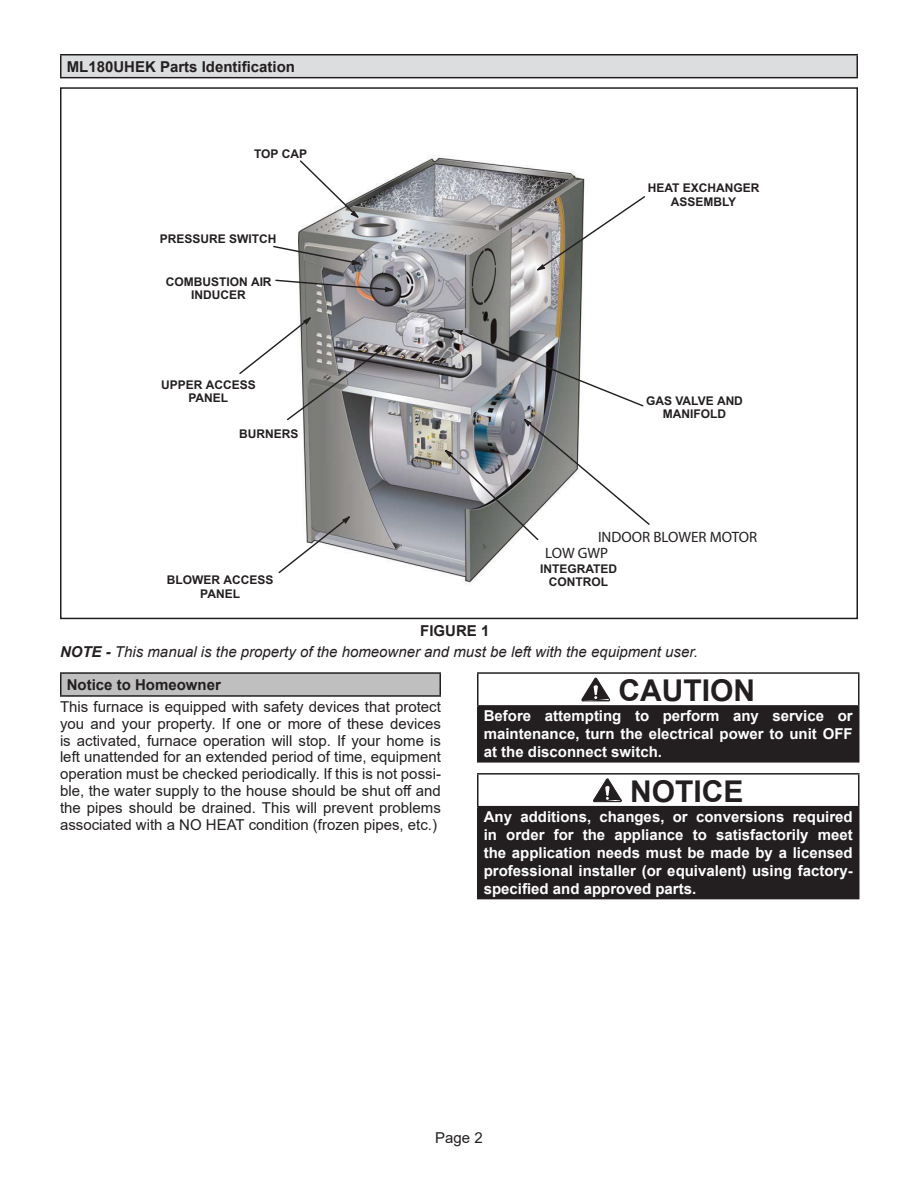
<style>
.page{position:relative;width:918px;height:1188px;background:#fff}
.page>*{position:absolute;margin:0;border:0;box-sizing:border-box;transform-origin:0 0}
.WARNING_20pt{font:700 30px "Arial";color:#231f20}
.paragraph{font:15px/16.8px "Arial";color:#231f20;text-align:justify}
.White_10pt{font:700 15px/18px "Arial";color:#fff;text-align:justify}
.paragraph-2{font:italic 15px "Arial";color:#231f20}
.paragraph_bold_TOC{font:700 15px "Arial";color:#231f20}
.t1{font:15px "Myriad Pro";color:#231f20}
.t2{font:700 12px/13.4px "Arial";color:#231f20;text-align:center}
.s1{font-weight:700}
</style>
<div class="page">
<div style="left:61px;top:55px;width:796px;height:23px;background:#dcdddf"></div>
<hr style="left:60px;top:54px;width:798px;height:2px;background:#231f20">
<hr style="left:60px;top:56px;width:2px;height:21px;background:#231f20">
<hr style="left:856px;top:56px;width:2px;height:21px;background:#231f20">
<hr style="left:60px;top:77px;width:798px;height:1px;background:#231f20">
<svg style="left:239px;top:159px;width:411px;height:416px"></svg>
<div style="left:61px;top:673px;width:379px;height:23px;background:#bfbfbf"></div>
<hr style="left:60px;top:672px;width:381px;height:2px;background:#231f20">
<hr style="left:60px;top:674px;width:2px;height:21px;background:#231f20">
<svg style="left:440px;top:674px;width:1px;height:21px"></svg>
<hr style="left:60px;top:695px;width:381px;height:2px;background:#231f20">
<div style="left:478px;top:706px;width:381px;height:56px;background:#231f20"></div>
<hr style="left:477px;top:672px;width:383px;height:2px;background:#231f20">
<hr style="left:477px;top:674px;width:1px;height:31px;background:#231f20">
<hr style="left:858px;top:674px;width:2px;height:31px;background:#231f20">
<hr style="left:477px;top:705px;width:383px;height:2px;background:#231f20">
<hr style="left:477px;top:707px;width:1px;height:54px;background:#231f20">
<hr style="left:858px;top:707px;width:2px;height:54px;background:#231f20">
<hr style="left:477px;top:761px;width:383px;height:2px;background:#231f20">
<svg style="left:581px;top:677px;width:29px;height:25px"></svg>
<div style="left:478px;top:807px;width:381px;height:92px;background:#231f20"></div>
<hr style="left:477px;top:773px;width:383px;height:2px;background:#231f20">
<hr style="left:477px;top:775px;width:1px;height:31px;background:#231f20">
<hr style="left:858px;top:775px;width:2px;height:31px;background:#231f20">
<hr style="left:477px;top:806px;width:383px;height:1px;background:#231f20">
<hr style="left:477px;top:807px;width:1px;height:91px;background:#231f20">
<hr style="left:858px;top:807px;width:2px;height:91px;background:#231f20">
<hr style="left:477px;top:898px;width:383px;height:1px;background:#231f20">
<svg style="left:593px;top:778px;width:29px;height:25px"></svg>
<p class="paragraph_bold_TOC" style="left:67px;top:56px;width:230px">ML180UHEK Parts Identification</p>
<p class="t2" style="left:254px;top:147px;width:55px">TOP CAP</p>
<p class="t2" style="left:160px;top:232px;width:118px">PRESSURE SWITCH</p>
<p class="t2" style="left:166px;top:275px;width:107px">COMBUSTION AIR<br>INDUCER</p>
<p class="t2" style="left:161px;top:378px;width:96px">UPPER ACCESS<br>PANEL</p>
<p class="t2" style="left:239px;top:427px;width:61px">BURNERS</p>
<p class="t2" style="left:167px;top:574px;width:108px">BLOWER ACCESS<br>PANEL</p>
<p class="t2" style="left:648px;top:182px;width:113px">HEAT EXCHANGER<br>ASSEMBLY</p>
<p class="t2" style="left:646px;top:394px;width:98px">GAS VALVE AND<br>MANIFOLD</p>
<p class="t1" style="left:598px;top:528px;width:161px">INDOOR BLOWER MOTOR</p>
<p class="t1" style="left:545px;top:543px;width:65px">LOW GWP</p>
<p class="t2" style="left:540px;top:562px;width:79px">INTEGRATED<br>CONTROL</p>
<p class="paragraph_bold_TOC" style="left:420px;top:620px;width:71px">FIGURE 1</p>
<p class="paragraph-2" style="left:60px;top:642px;width:640px"><span class="s1">NOTE -</span> This manual is the property of the homeowner and must be left with the equipment user.</p>
<p class="paragraph_bold_TOC" style="left:67px;top:674px;width:156px">Notice to Homeowner</p>
<p class="paragraph" style="left:60px;top:698px;width:382px">This furnace is equipped with safety devices that protect you and your property. If one or more of these devices is activated, furnace operation will stop. If your home is left unattended for an extended period of time, equipment operation must be checked periodically. If this is not possi&shy;ble, the water supply to the house should be shut off and the pipes should be drained. This will prevent problems associated with a NO HEAT condition (frozen pipes, etc.)</p>
<p class="WARNING_20pt" style="left:618px;top:670px;width:138px">CAUTION</p>
<p class="White_10pt" style="left:484px;top:707px;width:371px">Before attempting to perform any service or maintenance, turn the electrical power to unit OFF at the disconnect switch.</p>
<p class="WARNING_20pt" style="left:630px;top:770px;width:115px">NOTICE</p>
<p class="White_10pt" style="left:484px;top:808px;width:371px">Any additions, changes, or conversions required in order for the appliance to satisfactorily meet the application needs must be made by a licensed professional installer (or equivalent) using factory&shy;specified and approved parts.</p>
<p class="paragraph" style="left:435px;top:1129px;width:49px">Page 2</p>
</div>
